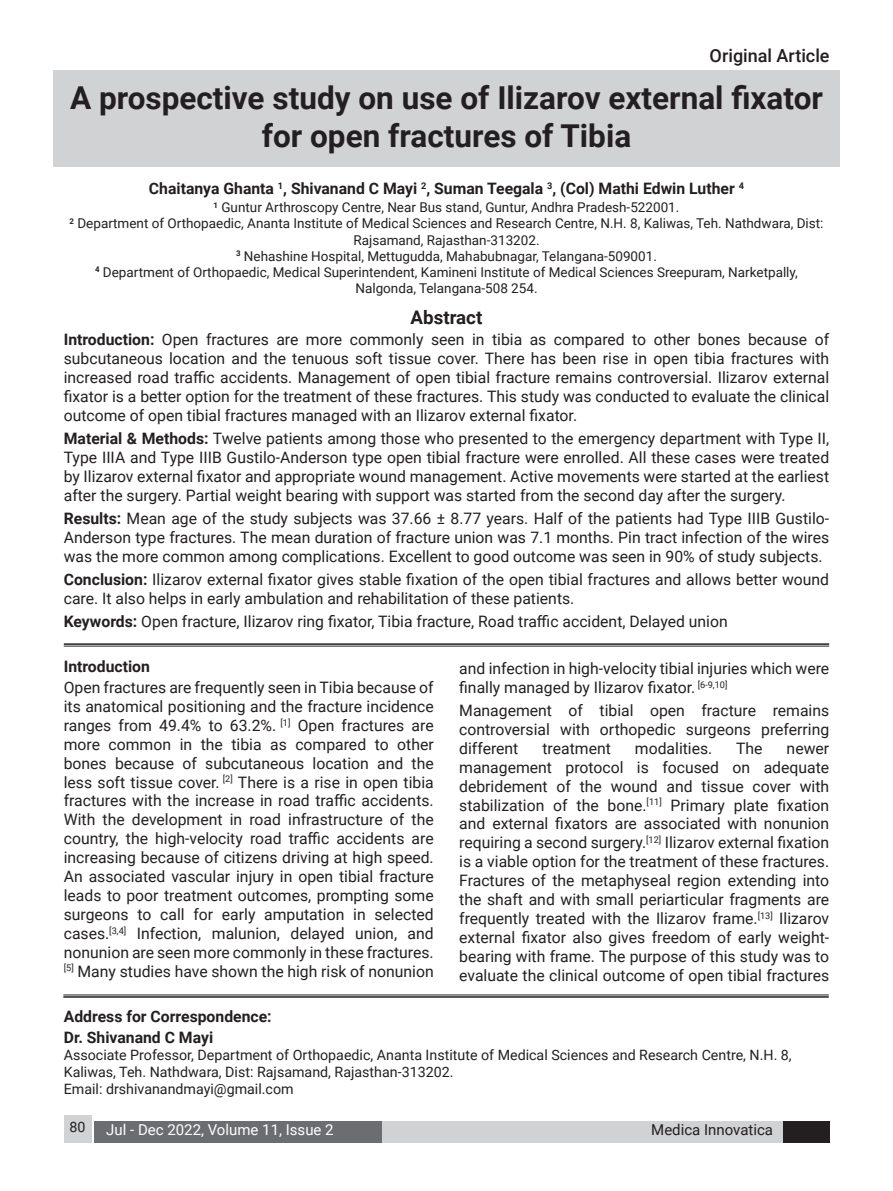
<style>
.page{position:relative;width:893px;height:1191px;background:#fff}
.page>*{position:absolute;margin:0;border:0;box-sizing:border-box;transform-origin:0 0}
.Raju_Heading{font:700 31.5px/37.8px "Roboto";color:#231f20;text-align:center}
.Raju_subhead{font:700 18.75px "Roboto";color:#231f20}
.Article_title{font:500 18px "Roboto";color:#231f20}
.Raju_Body{font:15.75px/18.9px "Roboto";color:#231f20;text-align:justify}
.Raju_subhead-2{font:700 15.75px "Roboto";color:#231f20}
.Raju_Body-2{font:700 15.75px "Roboto";color:#231f20}
.t1{font:15px "Roboto";color:#fff}
.t2{font:15px "Roboto";color:#231f20}
.Raju_Body-3{font:14.25px/17.1px "Roboto";color:#231f20}
.Raju_Body-4{font:13.5px/16.2px "Roboto";color:#231f20;text-align:center}
.s1{font-weight:700}
</style>
<div class="page">
<div style="left:783px;top:1121px;width:46px;height:21px;background:#231f20"></div>
<div style="left:382px;top:1121px;width:401px;height:21px;background:#d1d2d4"></div>
<div style="left:94px;top:1121px;width:288px;height:21px;background:#6c6d70"></div>
<div style="left:64px;top:1114px;width:27px;height:28px;background:#d1d2d4"></div>
<div style="left:53px;top:71px;width:787px;height:96px;background:#d1d2d4"></div>
<hr style="left:63px;top:994px;width:766px;height:1px;background:#231f20">
<hr style="left:63px;top:996px;width:766px;height:1px;background:#231f20">
<hr style="left:64px;top:643px;width:765px;height:2px;background:#231f20">
<hr style="left:64px;top:646px;width:765px;height:1px;background:#231f20">
<p class="Article_title" style="left:710px;top:43px;width:121px">Original Article</p>
<p class="Raju_Heading" style="left:70px;top:77px;width:754px">A prospective study on use of Ilizarov external fixator for open fractures of Tibia</p>
<p class="Raju_subhead-2" style="left:149px;top:177px;width:596px">Chaitanya Ghanta <sup>1</sup>, Shivanand C Mayi <sup>2</sup>, Suman Teegala <sup>3</sup>, (Col) Mathi Edwin Luther <sup>4</sup></p>
<p class="Raju_Body-4" style="left:70px;top:199px;width:755px"><sup>1</sup> Guntur Arthroscopy Centre, Near Bus stand, Guntur, Andhra Pradesh-522001.<br><sup>2</sup> Department of Orthopaedic, Ananta Institute of Medical Sciences and Research Centre, N.H. 8, Kaliwas, Teh. Nathdwara, Dist:<br>Rajsamand, Rajasthan-313202.<br><sup>3</sup> Nehashine Hospital, Mettugudda, Mahabubnagar, Telangana-509001.<br><sup>4</sup> Department of Orthopaedic, Medical Superintendent, Kamineni Institute of Medical Sciences Sreepuram, Narketpally, Nalgonda, Telangana-508 254.</p>
<p class="Raju_subhead" style="left:411px;top:304px;width:73px">Abstract</p>
<p class="Raju_Body" style="left:64px;top:329px;width:767px"><span class="s1">Introduction:</span> Open fractures are more commonly seen in tibia as compared to other bones because of subcutaneous location and the tenuous soft tissue cover. There has been rise in open tibia fractures with increased road traffic accidents. Management of open tibial fracture remains controversial. Ilizarov external fixator is a better option for the treatment of these fractures. This study was conducted to evaluate the clinical outcome of open tibial fractures managed with an Ilizarov external fixator.</p>
<p class="Raju_Body" style="left:64px;top:428px;width:767px"><span class="s1">Material &amp; Methods:</span> Twelve patients among those who presented to the emergency department with Type II, Type IIIA and Type IIIB Gustilo-Anderson type open tibial fracture were enrolled. All these cases were treated by Ilizarov external fixator and appropriate wound management. Active movements were started at the earliest after the surgery. Partial weight bearing with support was started from the second day after the surgery.</p>
<p class="Raju_Body" style="left:64px;top:508px;width:767px"><span class="s1">Results:</span> Mean age of the study subjects was 37.66 ± 8.77 years. Half of the patients had Type IIIB Gustilo-Anderson type fractures. The mean duration of fracture union was 7.1 months. Pin tract infection of the wires was the more common among complications. Excellent to good outcome was seen in 90% of study subjects.</p>
<p class="Raju_Body" style="left:64px;top:569px;width:767px"><span class="s1">Conclusion:</span> Ilizarov external fixator gives stable fixation of the open tibial fractures and allows better wound care. It also helps in early ambulation and rehabilitation of these patients.</p>
<p class="Raju_Body" style="left:64px;top:611px;width:665px"><span class="s1">Keywords:</span> Open fracture, Ilizarov ring fixator, Tibia fracture, Road traffic accident, Delayed union</p>
<p class="Raju_subhead-2" style="left:64px;top:655px;width:88px">Introduction</p>
<p class="Raju_Body" style="left:64px;top:677px;width:371px">Open fractures are frequently seen in Tibia because of its anatomical positioning and the fracture incidence ranges from 49.4% to 63.2%. <sup>[1]</sup> Open fractures are more common in the tibia as compared to other bones because of subcutaneous location and the less soft tissue cover. <sup>[2]</sup> There is a rise in open tibia fractures with the increase in road traffic accidents.<br>With the development in road infrastructure of the country, the high-velocity road traffic accidents are increasing because of citizens driving at high speed.<br>An associated vascular injury in open tibial fracture leads to poor treatment outcomes, prompting some surgeons to call for early amputation in selected cases.<sup>[3,4]</sup> Infection, malunion, delayed union, and nonunion are seen more commonly in these fractures. <sup>[5]</sup> Many studies have shown the high risk of nonunion</p>
<p class="Raju_Body" style="left:459px;top:658px;width:371px">and infection in high-velocity tibial injuries which were finally managed by Ilizarov fixator. <sup>[6-9,10]</sup></p>
<p class="Raju_Body" style="left:459px;top:700px;width:371px">Management of tibial open fracture remains controversial with orthopedic surgeons preferring different</p>
<p class="Raju_Body" style="left:542px;top:738px;width:70px">treatment</p>
<p class="Raju_Body" style="left:635px;top:738px;width:79px">modalities.</p>
<p class="Raju_Body" style="left:736px;top:738px;width:28px">The</p>
<p class="Raju_Body" style="left:459px;top:738px;width:371px;text-indent:327px">newer management protocol is focused on adequate debridement of the wound and tissue cover with stabilization of the bone.<sup>[11]</sup> Primary plate fixation and external fixators are associated with nonunion requiring a second surgery.<sup>[12]</sup> Ilizarov external fixation is a viable option for the treatment of these fractures.<br>Fractures of the metaphyseal region extending into the shaft and with small periarticular fragments are frequently treated with the Ilizarov frame.<sup>[13]</sup> Ilizarov external fixator also gives freedom of early weight&shy;bearing with frame. The purpose of this study was to evaluate the clinical outcome of open tibial fractures</p>
<p class="Raju_subhead-2" style="left:64px;top:1005px;width:209px">Address for Correspondence:</p>
<p class="Raju_Body-2" style="left:64px;top:1026px;width:151px">Dr. Shivanand C Mayi</p>
<p class="Raju_Body-3" style="left:64px;top:1045px;width:729px">Associate Professor, Department of Orthopaedic, Ananta Institute of Medical Sciences and Research Centre, N.H. 8,<br>Kaliwas, Teh. Nathdwara, Dist: Rajsamand, Rajasthan-313202.<br>Email: drshivanandmayi@gmail.com</p>
<p class="Raju_Body-3" style="left:70px;top:1117px;width:18px">80</p>
<p class="t1" style="left:106px;top:1119px;width:229px">Jul - Dec 2022, Volume 11, Issue 2</p>
<p class="t2" style="left:651px;top:1119px;width:123px">Medica Innovatica</p>
</div>
